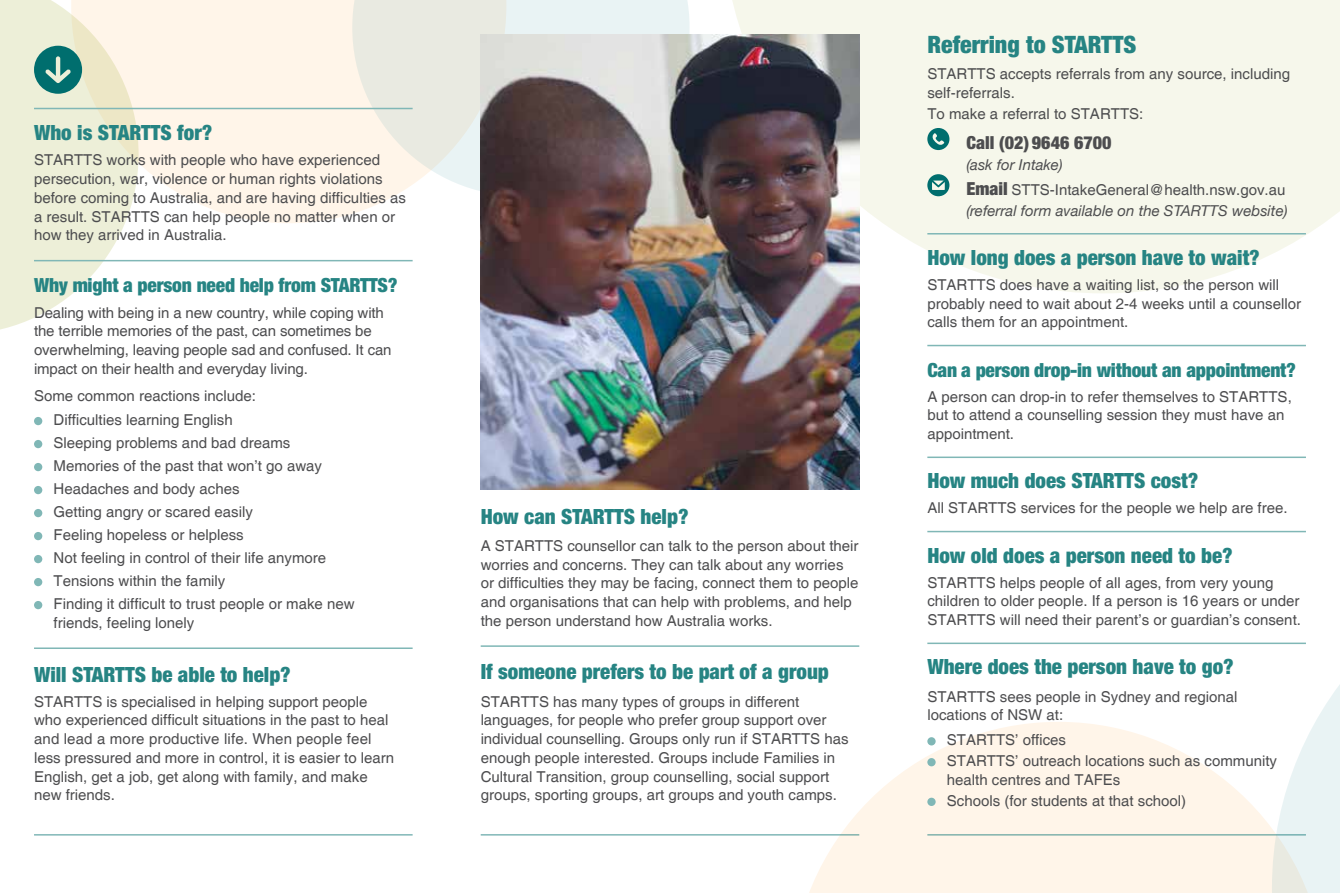
<style>
.page{position:relative;width:1340px;height:893px;background:#fff}
.page>*{position:absolute;margin:0;border:0;box-sizing:border-box;transform-origin:0 0}
.t1{font:900 condensed 24px "Helvetica Neue";color:#268483}
.t2{font:900 condensed 21px "Helvetica Neue";color:#268483}
.t3{font:900 condensed 19.5px "Helvetica Neue";letter-spacing:-.01em;color:#268483}
.t4{font:900 condensed 18px "Helvetica Neue";color:#4d4d4f}
.t5{font:15px/18.8px "Helvetica";color:#4d4d4f}
.t6{font:italic 15px "Helvetica Neue";color:#4d4d4f}
</style>
<div class="page">
<svg style="left:722px;top:0;width:617px;height:293px;background:#f6f7ec"></svg>
<svg style="left:139px;top:0;width:254px;height:223px;background:#fef5ea"></svg>
<svg style="left:809px;top:722px;width:462px;height:171px;fill:#fff5e9"></svg>
<svg style="left:352px;top:0;width:337px;height:196px;background:#edeee7"></svg>
<svg style="left:1271px;top:642px;width:68px;height:251px"></svg>
<hr style="left:34px;top:108px;width:378px;height:1px;background:#80b7b6">
<hr style="left:34px;top:260px;width:378px;height:1px;background:#80b7b6">
<hr style="left:34px;top:647px;width:378px;height:2px;background:#80b7b6">
<div style="left:34px;top:417px;width:8px;height:8px;background:#80b7b6;border-radius:50%"></div>
<div style="left:34px;top:440px;width:8px;height:8px;background:#80b7b6;border-radius:50%"></div>
<div style="left:34px;top:463px;width:8px;height:8px;background:#80b7b6;border-radius:50%"></div>
<div style="left:34px;top:486px;width:8px;height:8px;background:#80b7b6;border-radius:50%"></div>
<div style="left:34px;top:509px;width:8px;height:8px;background:#80b7b6;border-radius:50%"></div>
<div style="left:34px;top:532px;width:8px;height:8px;background:#80b7b6;border-radius:50%"></div>
<div style="left:34px;top:555px;width:8px;height:8px;background:#80b7b6;border-radius:50%"></div>
<div style="left:34px;top:578px;width:8px;height:8px;background:#80b7b6;border-radius:50%"></div>
<div style="left:34px;top:601px;width:8px;height:8px;background:#80b7b6;border-radius:50%"></div>
<hr style="left:927px;top:233px;width:378px;height:2px;background:#80b7b6">
<hr style="left:927px;top:345px;width:378px;height:1px;background:#80b7b6">
<hr style="left:927px;top:457px;width:378px;height:1px;background:#80b7b6">
<hr style="left:927px;top:531px;width:378px;height:1px;background:#80b7b6">
<hr style="left:927px;top:643px;width:378px;height:1px;background:#80b7b6">
<div style="left:927px;top:737px;width:8px;height:8px;background:#80b7b6;border-radius:50%"></div>
<div style="left:927px;top:758px;width:8px;height:8px;background:#80b7b6;border-radius:50%"></div>
<div style="left:927px;top:798px;width:8px;height:8px;background:#80b7b6;border-radius:50%"></div>
<img style="left:480px;top:35px;width:379px;height:454px">
<svg style="left:0;top:0;width:139px;height:330px;background:#e7ecd9"></svg>
<hr style="left:480px;top:834px;width:379px;height:2px;background:#006e6e">
<hr style="left:927px;top:834px;width:378px;height:2px;background:#006e6e">
<hr style="left:34px;top:834px;width:378px;height:2px;background:#006e6e">
<hr style="left:480px;top:645px;width:379px;height:2px;background:#80b7b6">
<svg style="left:927px;top:128px;width:22px;height:22px"></svg>
<svg style="left:927px;top:174px;width:22px;height:22px"></svg>
<h2 class="t2" style="left:34px;top:120px;width:180px">Who is STARTTS for?</h2>
<p class="t5" style="left:34px;top:151px;width:373px">STARTTS works with people who have experienced persecution, war, violence or human rights violations before coming to Australia, and are having difficulties as a result. STARTTS can help people no matter when or how they arrived in Australia.</p>
<h3 class="t3" style="left:34px;top:273px;width:365px">Why might a person need help from STARTTS?</h3>
<p class="t5" style="left:34px;top:303px;width:359px">Dealing with being in a new country, while coping with the terrible memories of the past, can sometimes be overwhelming, leaving people sad and confused It. can impact on their health and everyday living.</p>
<p class="t5" style="left:54px;top:385px;width:302px;line-height:23.1px;text-indent:-19px">Some common reactions include:<br>Difficulties learning English<br>Sleeping problems and bad dreams Memories of the past that won t’ go away Headaches and body aches<br>Getting angry or scared easily<br>Feeling hopeless or helpless<br>Not feeling in control of their life anymore Tensions within the family<br>Finding it difficult to trust people or make new</p>
<p class="t5" style="left:54px;top:614px;width:142px">friends, feeling lonely</p>
<h2 class="t2" style="left:34px;top:661px;width:258px">Will STARTTS be able to help?</h2>
<p class="t5" style="left:34px;top:692px;width:362px">STARTTS is specialised in helping support people who experienced difficult situations in the past to heal and lead a more productive life. When people feel less pressured and more in control isit, easier to learn English, get a job, get along with family, and make new friends.</p>
<h2 class="t2" style="left:480px;top:503px;width:209px">How can STARTTS help?</h2>
<p class="t5" style="left:480px;top:537px;width:379px">A STARTTS counsellor can talk to the person about their worries and concerns. They can talk about any worries or difficulties they may be facing, connect them to people and organisations that can help with problems, and help the person understand how Australia works.</p>
<h2 class="t2" style="left:480px;top:659px;width:350px">If someone prefers to be part of a group</h2>
<p class="t5" style="left:480px;top:692px;width:369px">STARTTS has many types of groups in different languages, for people who prefer group support over individual counselling. Groups only run if STARTTS has enough people interested. Groups include Families in Cultural Transition, group counselling, social support groups, sporting groups, art groups and youth camps.</p>
<h1 class="t1" style="left:927px;top:30px;width:210px">Referring to STARTTS</h1>
<p class="t5" style="left:927px;top:65px;width:364px">STARTTS accepts referrals from any source, including self-referrals.</p>
<p class="t5" style="left:927px;top:105px;width:217px">To make a referral to STARTTS:</p>
<p class="t4" style="left:966px;top:131px;width:147px">Call )02( 9646 6700</p>
<p class="t6" style="left:966px;top:155px;width:98px">(ask for Intake(</p>
<p class="t5" style="left:1011px;top:181px;width:275px">STTS-IntakeGeneral@health.nsw.gov.au</p>
<p class="t4" style="left:966px;top:177px;width:43px">Email</p>
<p class="t6" style="left:966px;top:201px;width:323px">(referral form available on the STARTTS website(</p>
<h2 class="t2" style="left:927px;top:244px;width:334px">How long does a person have to wait?</h2>
<p class="t5" style="left:927px;top:276px;width:375px">STARTTS does have a waiting list, so the person will probably need to wait about 2-4 weeks until a counsellor calls them for an appointment.</p>
<h3 class="t3" style="left:927px;top:358px;width:370px">Can a person drop-in without an appointment?</h3>
<p class="t5" style="left:927px;top:388px;width:366px">A person can drop i n- to refer themselves to STARTTS, but to attend a counselling session they must have an appointment.</p>
<h2 class="t2" style="left:927px;top:468px;width:272px">How much does STARTTS cost?</h2>
<p class="t5" style="left:927px;top:499px;width:362px">All STARTTS services for the people we help are free.</p>
<h2 class="t2" style="left:927px;top:542px;width:307px">How old does a person need to be?</h2>
<p class="t5" style="left:927px;top:574px;width:375px">STARTTS helps people of all ages, from very young children to older people aIf. person is 16 years or under<br>STARTTS will need their parent s’ or guardian s’ consent.</p>
<h2 class="t2" style="left:927px;top:654px;width:308px">Where does the person have to go?</h2>
<p class="t5" style="left:927px;top:687px;width:312px">STARTTS sees people in Sydney and regional locations of NSW at:</p>
<p class="t5" style="left:946px;top:730px;width:332px;line-height:20.9px">STARTTS’ offices<br>STARTTS’ outreach locations such as community</p>
<p class="t5" style="left:946px;top:770px;width:241px;line-height:20.9px">health centres and TAFEs<br>Schools (for students at that school(</p>
</div>
